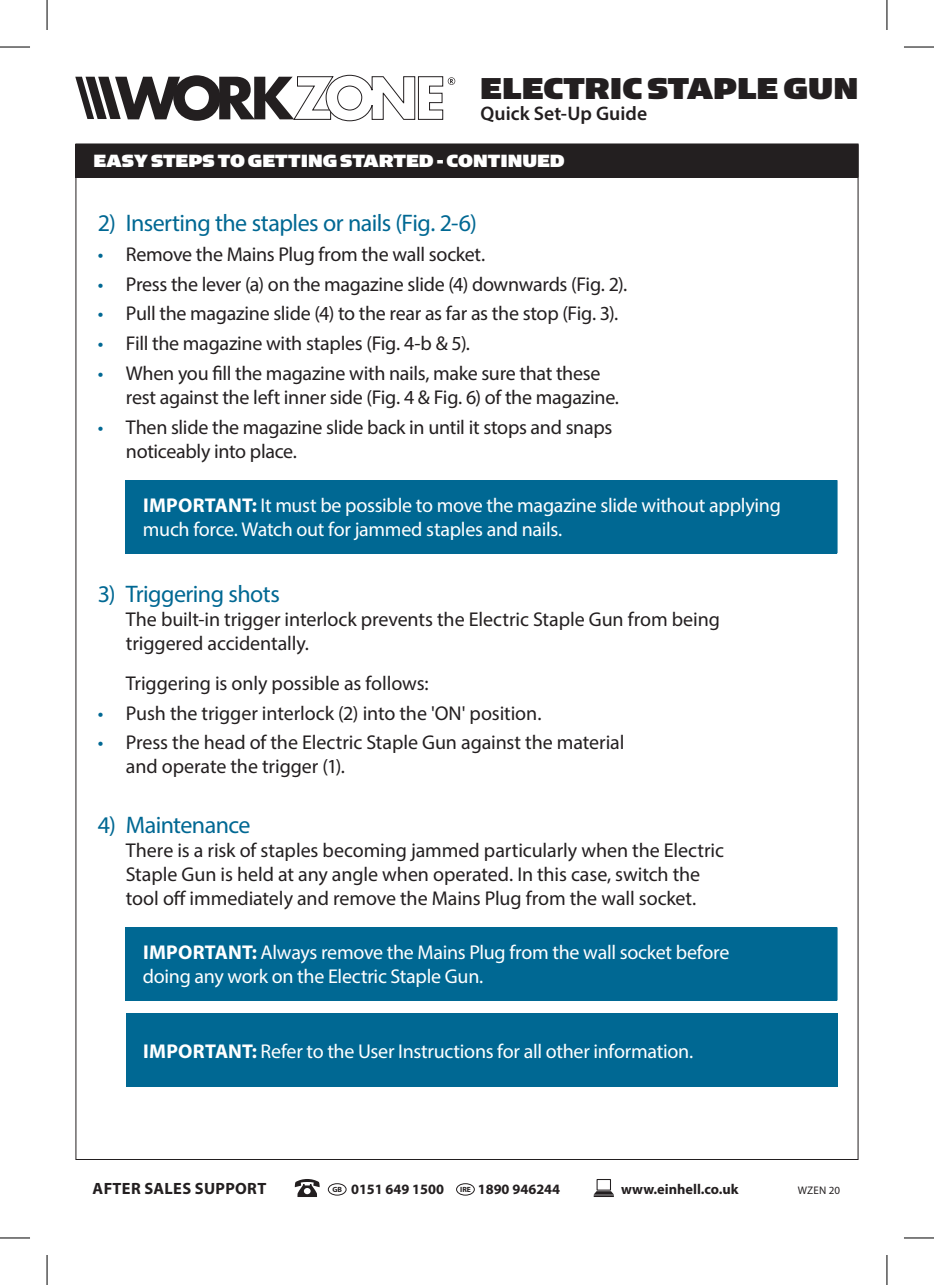
<style>
.page{position:relative;width:934px;height:1285px;background:#fff}
.page>*{position:absolute;margin:0;border:0;box-sizing:border-box;transform-origin:0 0}
.t1{font:34px "Simian Text Gorilla";color:#231f20}
.t2{font:24px "Myriad Pro";letter-spacing:-.025em;color:#006893}
.t3{font:20px/24px "Myriad Pro";letter-spacing:-.01em;color:#231f20}
.t4{font:20px/24px "Myriad Pro";letter-spacing:-.015em;color:#fff}
.t5{font:20px "Simian Text Gorilla";color:#fff}
.t6{font:600 19.6px "Myriad Pro";letter-spacing:.005em;color:#231f20}
.t7{font:700 16.4px "Myriad Pro";letter-spacing:.02em;color:#231f20}
.t8{font:700 14.4px "Myriad Pro";color:#231f20}
.t9{font:11px "Myriad Pro";letter-spacing:.02em;color:#231f20}
.s1{color:#006893}
.s2{font-weight:700}
</style>
<div class="page">
<svg style="left:294px;top:1179px;width:25px;height:18px"></svg>
<div style="left:328px;top:1183px;width:18px;height:12px;border:1px solid #231f20;border-radius:50%"></div>
<div style="left:456px;top:1183px;width:18px;height:12px;border:1px solid #231f20;border-radius:50%"></div>
<svg style="left:593px;top:1179px;width:20px;height:18px"></svg>
<div style="left:76px;top:144px;width:781px;height:33px;background:#231f20"></div>
<div style="left:75px;top:143px;width:783px;height:34px;border:1px solid #231f20"></div>
<div style="left:126px;top:480px;width:710px;height:73px;background:#006893"></div>
<hr style="left:836px;top:480px;width:1px;height:73px;background:#006893">
<div style="left:126px;top:927px;width:710px;height:73px;background:#006893"></div>
<hr style="left:836px;top:927px;width:1px;height:73px;background:#006893">
<svg style="left:75px;top:74px;width:380px;height:48px"></svg>
<div style="left:126px;top:1014px;width:710px;height:73px;background:#006893"></div>
<hr style="left:836px;top:1014px;width:1px;height:73px;background:#006893">
<hr style="left:0;top:47px;width:30px;height:1px;background:#000">
<hr style="left:903px;top:47px;width:30px;height:1px;background:#000">
<hr style="left:0;top:1237px;width:30px;height:1px;background:#000">
<hr style="left:903px;top:1237px;width:30px;height:1px;background:#000">
<hr style="left:47px;top:0;width:1px;height:30px;background:#000">
<hr style="left:47px;top:1255px;width:1px;height:30px;background:#000">
<hr style="left:886px;top:0;width:1px;height:30px;background:#000">
<hr style="left:886px;top:1255px;width:1px;height:30px;background:#000">
<h1 class="t1" style="left:480px;top:69px;width:380px">ELECTRIC STAPLE GUN</h1>
<p class="t6" style="left:480px;top:101px;width:168px">Quick Set-Up Guide</p>
<p class="t5" style="left:93px;top:149px;width:472px">EASY STEPS TO GETTING STARTED - CONTINUED</p>
<p class="t2" style="left:98px;top:209px;width:380px">2) Inserting the staples or nails (Fig. 2-6)</p>
<p class="t3" style="left:98px;top:242px;width:388px"><span class="s1">•</span> Remove the Mains Plug from the wall socket.</p>
<p class="t3" style="left:98px;top:272px;width:530px"><span class="s1">•</span> Press the lever (a) on the magazine slide (4) downwards (Fig. 2).</p>
<p class="t3" style="left:98px;top:301px;width:521px"><span class="s1">•</span> Pull the magazine slide (4) to the rear as far as the stop (Fig. 3).</p>
<p class="t3" style="left:98px;top:331px;width:373px"><span class="s1">•</span> Fill the magazine with staples (Fig. 4-b &amp; 5).</p>
<p class="t3" style="left:126px;top:361px;width:494px;text-indent:-28px"><span class="s1">•</span> When you fill the magazine with nails, make sure that these rest against the left inner side (Fig. 4 &amp; Fig. 6) of the magazine.</p>
<p class="t3" style="left:126px;top:414px;width:487px;text-indent:-28px"><span class="s1">•</span> Then slide the magazine slide back in until it stops and snaps noticeably into place.</p>
<p class="t4" style="left:143px;top:493px;width:639px"><span class="s2">IMPORTANT:</span> It must be possible to move the magazine slide without applying much force. Watch out for jammed staples and nails.</p>
<p class="t2" style="left:98px;top:579px;width:183px">3) Triggering shots</p>
<p class="t3" style="left:126px;top:607px;width:595px">The built-in trigger interlock prevents the Electric Staple Gun from being triggered accidentally.</p>
<p class="t3" style="left:126px;top:671px;width:304px">Triggering is only possible as follows:</p>
<p class="t3" style="left:98px;top:700px;width:445px"><span class="s1">•</span> Push the trigger interlock (2) into the 'ON' position.</p>
<p class="t3" style="left:126px;top:730px;width:500px;text-indent:-28px"><span class="s1">•</span> Press the head of the Electric Staple Gun against the material and operate the trigger (1).</p>
<p class="t2" style="left:98px;top:810px;width:154px">4) Maintenance</p>
<p class="t3" style="left:126px;top:837px;width:599px">There is a risk of staples becoming jammed particularly when the Electric<br>Staple Gun is held at any angle when operated. In this case, switch the tool off immediately and remove the Mains Plug from the wall socket.</p>
<p class="t4" style="left:143px;top:940px;width:587px"><span class="s2">IMPORTANT:</span> Always remove the Mains Plug from the wall socket before doing any work on the Electric Staple Gun.</p>
<p class="t4" style="left:143px;top:1039px;width:551px"><span class="s2">IMPORTANT:</span> Refer to the User Instructions for all other information.</p>
<p class="t7" style="left:93px;top:1178px;width:175px">AFTER SALES SUPPORT</p>
<p class="t8" style="left:332px;top:1179px;width:229px"><sup>GB</sup> 0151 649 1500 <sup>IRE</sup> 1890 946244</p>
<p class="t8" style="left:620px;top:1179px;width:119px">www.einhell.co.uk</p>
<p class="t9" style="left:797px;top:1183px;width:44px">WZEN 20</p>
</div>
